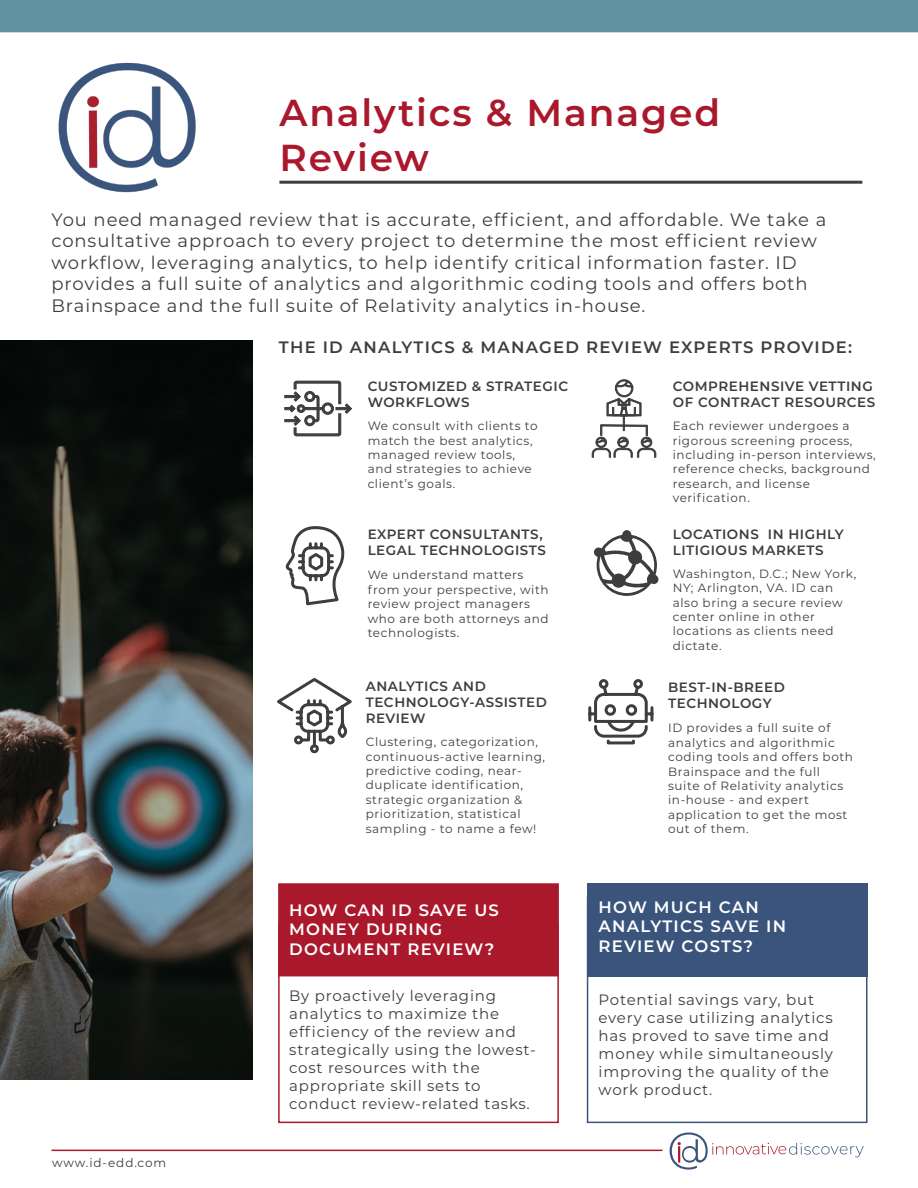
<style>
.page{position:relative;width:918px;height:1188px;background:#fff}
.page>*{position:absolute;margin:0;border:0;box-sizing:border-box;transform-origin:0 0}
.Headline_01{font:600 37.5px/45px "Montserrat";letter-spacing:.05em;color:#aa182c}
.Headline_01-2{font:18px/21.6px "Montserrat";letter-spacing:.05em;color:#3e3e3f}
.Headline_01-3{font:600 16.5px/19.8px "Montserrat";letter-spacing:.075em;color:#fff}
.Paragraph_Style_1{font:600 16.5px "Montserrat";letter-spacing:.075em;color:#3e3e3f}
.Headline_01-4{font:15px/18px "Montserrat";letter-spacing:.05em;color:#3e3e3f}
.Headline_01-5{font:600 13.5px/16.2px "Montserrat";letter-spacing:.04em;color:#3e3e3f}
.Headline_01-6{font:12px/14.4px "Montserrat";letter-spacing:.05em;color:#3e3e3f}
.Headline_01-7{font:12px "Montserrat";letter-spacing:.075em;color:#3e3e3f}
</style>
<div class="page">
<hr style="left:279px;top:181px;width:583px;height:3px;background:#3e3e3f">
<div style="left:278px;top:924px;width:281px;height:199px;border:2px solid #aa182c"></div>
<div style="left:278px;top:883px;width:281px;height:93px;background:#aa182c;border:2px solid #aa182c"></div>
<div style="left:587px;top:883px;width:281px;height:93px;background:#3a547c"></div>
<div style="left:587px;top:896px;width:281px;height:227px;border:2px solid #3a547c"></div>
<img style="left:58px;top:62px;width:138px;height:131px">
<div style="left:0;top:0;width:918px;height:32px;background:#6092a1"></div>
<svg style="left:284px;top:380px;width:69px;height:57px"></svg>
<svg style="left:594px;top:530px;width:65px;height:66px"></svg>
<img style="left:0;top:340px;width:252px;height:739px">
<svg style="left:285px;top:526px;width:60px;height:80px"></svg>
<svg style="left:277px;top:678px;width:75px;height:76px"></svg>
<svg style="left:591px;top:379px;width:66px;height:79px"></svg>
<svg style="left:588px;top:679px;width:66px;height:66px"></svg>
<hr style="left:52px;top:1150px;width:610px;height:1px;background:#aa182c">
<svg style="left:670px;top:1132px;width:194px;height:38px"></svg>
<p class="Headline_01" style="left:279px;top:88px;width:442px">Analytics &amp; Managed<br>Review</p>
<p class="Headline_01-2" style="left:52px;top:208px;width:776px">You need managed review that is accurate, efficient, and affordable. We take a consultative approach to every project to determine the most efficient review workflow, leveraging analytics, to help identify critical information faster. ID provides a full suite of analytics and algorithmic coding tools and offers both Brainspace and the full suite of Relativity analytics in-house.</p>
<p class="Paragraph_Style_1" style="left:279px;top:336px;width:575px">THE ID ANALYTICS &amp; MANAGED REVIEW EXPERTS PROVIDE:</p>
<p class="Headline_01-5" style="left:368px;top:378px;width:202px">CUSTOMIZED &amp; STRATEGIC<br>WORKFLOWS</p>
<p class="Headline_01-6" style="left:368px;top:418px;width:172px">We consult with clients to match the best analytics, managed review tools, and strategies to achieve client’s goals.</p>
<p class="Headline_01-5" style="left:368px;top:526px;width:180px">EXPERT CONSULTANTS,<br>LEGAL TECHNOLOGISTS</p>
<p class="Headline_01-6" style="left:368px;top:567px;width:183px">We understand matters from your perspective, with review project managers who are both attorneys and technologists.</p>
<p class="Headline_01-5" style="left:366px;top:677px;width:183px">ANALYTICS AND<br>TECHNOLOGY-ASSISTED<br>REVIEW</p>
<p class="Headline_01-6" style="left:366px;top:734px;width:181px">Clustering, categorization, continuous-active learning, predictive coding, near&shy;duplicate identification, strategic organization &amp; prioritization, statistical sampling - to name a few!</p>
<p class="Headline_01-5" style="left:673px;top:378px;width:204px">COMPREHENSIVE VETTING<br>OF CONTRACT RESOURCES</p>
<p class="Headline_01-6" style="left:673px;top:418px;width:204px">Each reviewer undergoes a rigorous screening process, including in-person interviews, reference checks, background research, and license verification.</p>
<p class="Headline_01-5" style="left:673px;top:526px;width:173px">LOCATIONS IN HIGHLY<br>LITIGIOUS MARKETS</p>
<p class="Headline_01-6" style="left:673px;top:566px;width:185px">Washington, D.C.; New York,<br>NY; Arlington, VA. ID can also bring a secure review center online in other locations as clients need dictate.</p>
<p class="Headline_01-5" style="left:668px;top:679px;width:118px">BEST-IN-BREED<br>TECHNOLOGY</p>
<p class="Headline_01-6" style="left:668px;top:720px;width:186px">ID provides a full suite of analytics and algorithmic coding tools and offers both<br>Brainspace and the full suite of Relativity analytics in-house - and expert application to get the most out of them.</p>
<p class="Headline_01-7" style="left:52px;top:1154px;width:116px">www.id-edd.com</p>
<p class="Headline_01-3" style="left:289px;top:899px;width:211px">HOW CAN ID SAVE US<br>MONEY DURING<br>DOCUMENT REVIEW?</p>
<p class="Headline_01-3" style="left:599px;top:896px;width:189px">HOW MUCH CAN<br>ANALYTICS SAVE IN<br>REVIEW COSTS?</p>
<p class="Headline_01-4" style="left:289px;top:986px;width:248px">By proactively leveraging analytics to maximize the efficiency of the review and strategically using the lowest&shy;cost resources with the appropriate skill sets to conduct review-related tasks.</p>
<p class="Headline_01-4" style="left:599px;top:990px;width:236px">Potential savings vary, but every case utilizing analytics has proved to save time and money while simultaneously improving the quality of the work product.</p>
</div>
